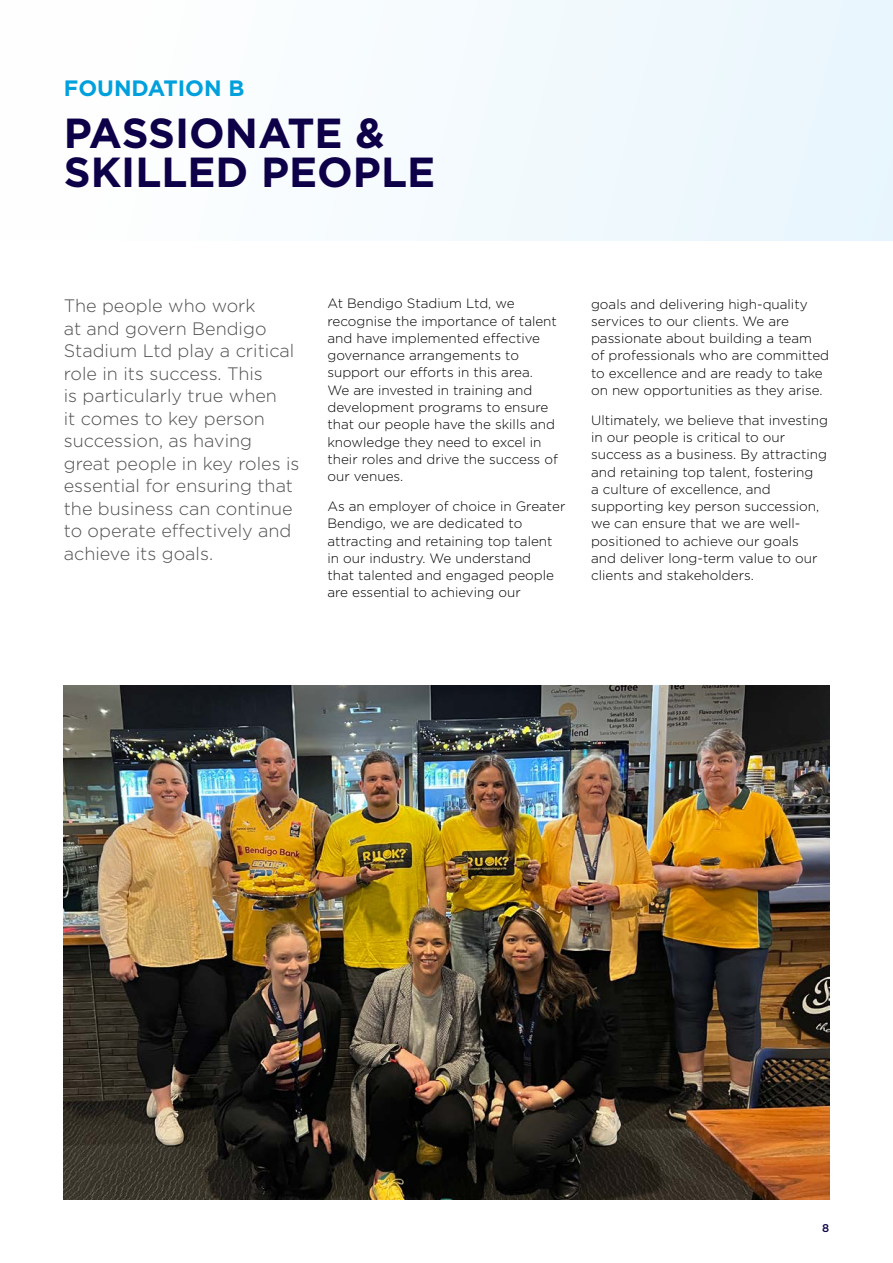
<style>
.page{position:relative;width:893px;height:1263px;background:#fff}
.page>*{position:absolute;margin:0;border:0;box-sizing:border-box;transform-origin:0 0}
.t1{font:700 42px/39px "Gotham";color:#0e0048}
.t2{font:700 22.2px "Gotham";color:#00a0dc}
.t3{font:300 18px/22.5px "Gotham";color:#4f4f51}
.t4{font:300 13.5px/17.2px "Gotham";color:#000}
.t5{font:500 11.25px "Gotham";color:#0e0048}
</style>
<div class="page">
<div style="left:0;top:0;width:893px;height:241px;background:#f5fbfe"></div>
<img style="left:64px;top:685px;width:765px;height:514px">
<h2 class="t2" style="left:64px;top:74px;width:182px">FOUNDATION B</h2>
<h1 class="t1" style="left:64px;top:114px;width:373px">PASSIONATE &amp;<br>SKILLED PEOPLE</h1>
<p class="t3" style="left:64px;top:294px;width:237px">The people who work<br>at and govern Bendigo<br>Stadium Ltd play a critical role in its success. This<br>is particularly true when<br>it comes to key person succession, as having great people in key roles is essential for ensuring that the business can continue to operate effectively and achieve its goals.</p>
<p class="t4" style="left:327px;top:295px;width:232px">At Bendigo Stadium Ltd, we recognise the importance of talent and have implemented effective governance arrangements to support our efforts in this area.<br>We are invested in training and development programs to ensure that our people have the skills and knowledge they need to excel in their roles and drive the success of our venues.</p>
<p class="t4" style="left:327px;top:497px;width:239px">As an employer of choice in Greater<br>Bendigo, we are dedicated to attracting and retaining top talent in our industry. We understand<br>that talented and engaged people are essential to achieving our</p>
<p class="t4" style="left:591px;top:295px;width:240px">goals and delivering high-quality services to our clients. We are passionate about building a team<br>of professionals who are committed to excellence and are ready to take on new opportunities as they arise.</p>
<p class="t4" style="left:591px;top:411px;width:238px">Ultimately, we believe that investing in our people is critical to our success as a business. By attracting and retaining top talent, fostering<br>a culture of excellence, and supporting key person succession, we can ensure that we are well&shy;positioned to achieve our goals<br>and deliver long-term value to our clients and stakeholders.</p>
<p class="t5" style="left:822px;top:1221px;width:9px">8</p>
</div>
